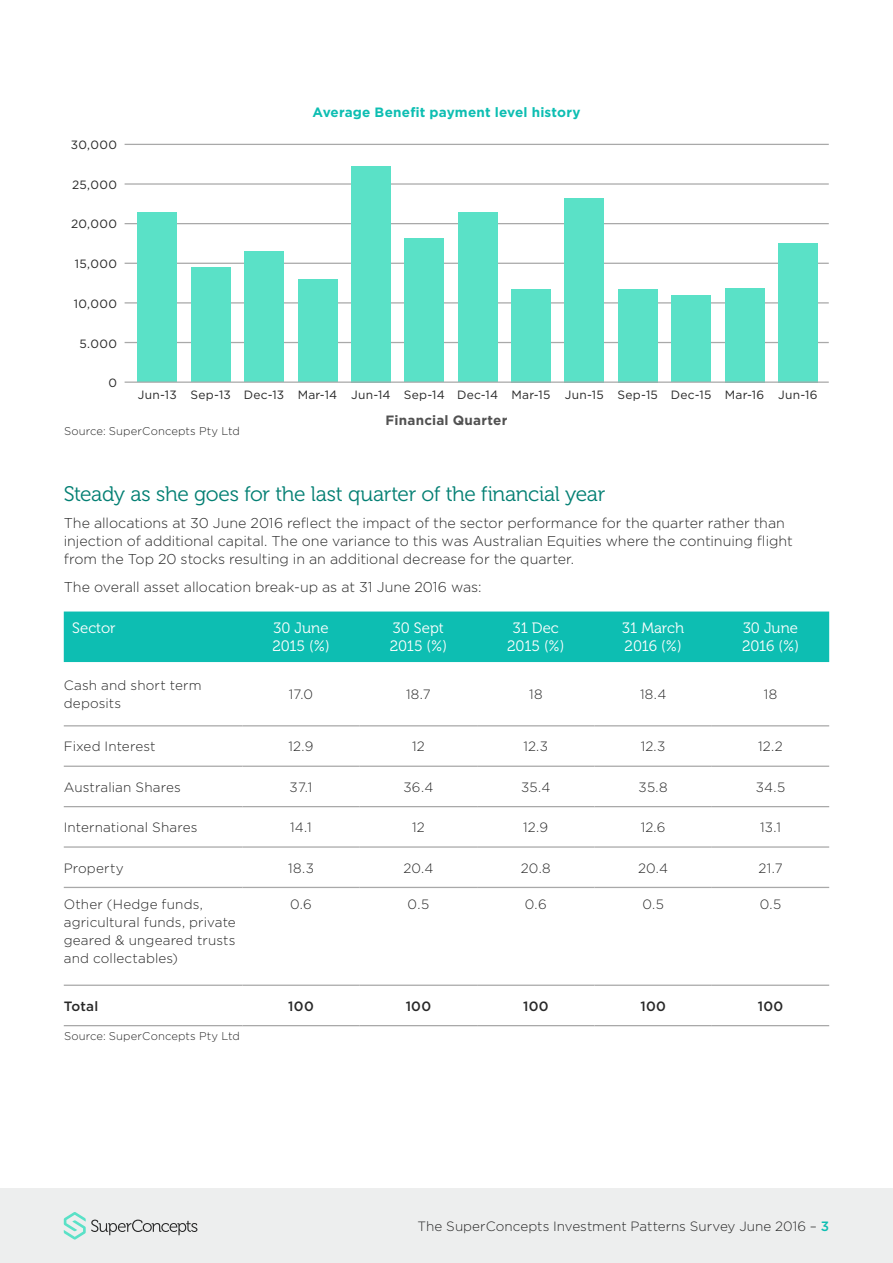
<style>
.page{position:relative;width:893px;height:1263px;background:#fff}
.page>*{position:absolute;margin:0;border:0;box-sizing:border-box;transform-origin:0 0}
.t1{font:21px "Museo 300";letter-spacing:-.02em;color:#037f73}
.t2{font:15px/18px "Museo 300";color:#fff}
.t3{font:300 14.25px/18px "Gotham";letter-spacing:-.005em;color:#282828}
.t4{font:300 13.5px/18px "Gotham";letter-spacing:.01em;color:#282828}
.t5{font:700 13.5px "Gotham";letter-spacing:.015em;color:#0dbeb2}
.t6{font:500 13.5px "Gotham";letter-spacing:.02em;color:#282828}
.t7{font:700 13.5px "Gotham";letter-spacing:.015em;color:#515151}
.t8{font:12px "Gotham";letter-spacing:.025em;color:#282828}
.t9{font:300 11.25px "Gotham";letter-spacing:.01em;color:#282828}
.s1{font-weight:500;color:#0dbeb2}
</style>
<div class="page">
<div style="left:0;top:1188px;width:893px;height:75px;background:#edeeee"></div>
<svg style="left:64px;top:1212px;width:133px;height:27px"></svg>
<hr style="left:125px;top:342px;width:704px;height:1px;background:#a9a9a9">
<hr style="left:125px;top:302px;width:704px;height:1px;background:#a9a9a9">
<hr style="left:125px;top:263px;width:704px;height:1px;background:#a9a9a9">
<hr style="left:125px;top:223px;width:704px;height:1px;background:#a9a9a9">
<hr style="left:125px;top:183px;width:704px;height:2px;background:#a9a9a9">
<hr style="left:125px;top:144px;width:704px;height:1px;background:#a9a9a9">
<div style="left:138px;top:213px;width:39px;height:169px;background:#5ae1c7"></div>
<div style="left:191px;top:268px;width:39px;height:114px;background:#5ae1c7"></div>
<div style="left:244px;top:252px;width:40px;height:130px;background:#5ae1c7"></div>
<div style="left:298px;top:279px;width:39px;height:103px;background:#5ae1c7"></div>
<div style="left:351px;top:166px;width:40px;height:216px;background:#5ae1c7"></div>
<div style="left:404px;top:239px;width:40px;height:143px;background:#5ae1c7"></div>
<div style="left:458px;top:213px;width:39px;height:169px;background:#5ae1c7"></div>
<div style="left:511px;top:289px;width:40px;height:93px;background:#5ae1c7"></div>
<div style="left:565px;top:198px;width:39px;height:184px;background:#5ae1c7"></div>
<div style="left:618px;top:289px;width:40px;height:93px;background:#5ae1c7"></div>
<div style="left:671px;top:296px;width:40px;height:86px;background:#5ae1c7"></div>
<div style="left:778px;top:243px;width:40px;height:139px;background:#5ae1c7"></div>
<div style="left:725px;top:288px;width:39px;height:94px;background:#5ae1c7"></div>
<hr style="left:125px;top:381px;width:704px;height:2px;background:#a9a9a9">
<div style="left:64px;top:611px;width:765px;height:51px;background:#0dbeb2"></div>
<hr style="left:64px;top:725px;width:178px;height:1px;background:#a9a9a9">
<hr style="left:242px;top:725px;width:118px;height:1px;background:#a9a9a9">
<hr style="left:360px;top:725px;width:117px;height:1px;background:#a9a9a9">
<hr style="left:477px;top:725px;width:117px;height:1px;background:#a9a9a9">
<hr style="left:594px;top:725px;width:118px;height:1px;background:#a9a9a9">
<hr style="left:712px;top:725px;width:117px;height:1px;background:#a9a9a9">
<hr style="left:64px;top:766px;width:178px;height:1px;background:#a9a9a9">
<hr style="left:242px;top:766px;width:118px;height:1px;background:#a9a9a9">
<hr style="left:360px;top:766px;width:117px;height:1px;background:#a9a9a9">
<hr style="left:477px;top:766px;width:117px;height:1px;background:#a9a9a9">
<hr style="left:594px;top:766px;width:118px;height:1px;background:#a9a9a9">
<hr style="left:712px;top:766px;width:117px;height:1px;background:#a9a9a9">
<hr style="left:64px;top:806px;width:178px;height:1px;background:#a9a9a9">
<hr style="left:242px;top:806px;width:118px;height:1px;background:#a9a9a9">
<hr style="left:360px;top:806px;width:117px;height:1px;background:#a9a9a9">
<hr style="left:477px;top:806px;width:117px;height:1px;background:#a9a9a9">
<hr style="left:594px;top:806px;width:118px;height:1px;background:#a9a9a9">
<hr style="left:712px;top:806px;width:117px;height:1px;background:#a9a9a9">
<hr style="left:64px;top:846px;width:178px;height:2px;background:#a9a9a9">
<hr style="left:242px;top:846px;width:118px;height:2px;background:#a9a9a9">
<hr style="left:360px;top:846px;width:117px;height:2px;background:#a9a9a9">
<hr style="left:477px;top:846px;width:117px;height:2px;background:#a9a9a9">
<hr style="left:594px;top:846px;width:118px;height:2px;background:#a9a9a9">
<hr style="left:712px;top:846px;width:117px;height:2px;background:#a9a9a9">
<hr style="left:64px;top:887px;width:178px;height:1px;background:#a9a9a9">
<hr style="left:242px;top:887px;width:118px;height:1px;background:#a9a9a9">
<hr style="left:360px;top:887px;width:117px;height:1px;background:#a9a9a9">
<hr style="left:477px;top:887px;width:117px;height:1px;background:#a9a9a9">
<hr style="left:594px;top:887px;width:118px;height:1px;background:#a9a9a9">
<hr style="left:712px;top:887px;width:117px;height:1px;background:#a9a9a9">
<hr style="left:64px;top:984px;width:178px;height:2px;background:#a9a9a9">
<hr style="left:242px;top:984px;width:118px;height:2px;background:#a9a9a9">
<hr style="left:360px;top:984px;width:117px;height:2px;background:#a9a9a9">
<hr style="left:477px;top:984px;width:117px;height:2px;background:#a9a9a9">
<hr style="left:594px;top:984px;width:118px;height:2px;background:#a9a9a9">
<hr style="left:712px;top:984px;width:117px;height:2px;background:#a9a9a9">
<hr style="left:64px;top:1025px;width:178px;height:1px;background:#a9a9a9">
<hr style="left:242px;top:1025px;width:118px;height:1px;background:#a9a9a9">
<hr style="left:360px;top:1025px;width:117px;height:1px;background:#a9a9a9">
<hr style="left:477px;top:1025px;width:117px;height:1px;background:#a9a9a9">
<hr style="left:594px;top:1025px;width:118px;height:1px;background:#a9a9a9">
<hr style="left:712px;top:1025px;width:117px;height:1px;background:#a9a9a9">
<p class="t8" style="left:71px;top:137px;width:48px">30,000</p>
<p class="t8" style="left:72px;top:177px;width:46px">25,000</p>
<p class="t8" style="left:71px;top:217px;width:47px">20,000</p>
<p class="t8" style="left:75px;top:256px;width:44px">15,000</p>
<p class="t8" style="left:74px;top:296px;width:45px">10,000</p>
<p class="t8" style="left:79px;top:336px;width:39px">5.000</p>
<p class="t8" style="left:108px;top:375px;width:10px">0</p>
<p class="t5" style="left:312px;top:103px;width:270px">Average Benefit payment level history</p>
<p class="t8" style="left:138px;top:387px;width:681px">Jun-13 Sep-13 Dec-13 Mar-14 Jun-14 Sep-14 Dec-14 Mar-15 Jun-15 Sep-15 Dec-15 Mar-16 Jun-16</p>
<p class="t9" style="left:64px;top:424px;width:177px">Source: SuperConcepts Pty Ltd</p>
<p class="t7" style="left:386px;top:412px;width:123px">Financial Quarter</p>
<h1 class="t1" style="left:64px;top:483px;width:543px">Steady as she goes for the last quarter of the financial year</h1>
<p class="t3" style="left:64px;top:513px;width:730px">The allocations at 30 June 2016 reflect the impact of the sector performance for the quarter rather than injection of additional capital. The one variance to this was Australian Equities where the continuing flight from the Top 20 stocks resulting in an additional decrease for the quarter.</p>
<p class="t3" style="left:64px;top:578px;width:419px">The overall asset allocation break-up as at 31 June 2016 was:</p>
<p class="t2" style="left:72px;top:619px;width:45px">Sector</p>
<p class="t2" style="left:272px;top:619px;width:59px">30 June<br>2015 (%)</p>
<p class="t2" style="left:390px;top:619px;width:59px">30 Sept<br>2015 (%)</p>
<p class="t2" style="left:507px;top:619px;width:59px;text-align:center">31 Dec<br>2015 (%)</p>
<p class="t2" style="left:622px;top:619px;width:63px">31 March<br>2016 (%)</p>
<p class="t2" style="left:742px;top:619px;width:59px">30 June<br>2016 (%)</p>
<p class="t4" style="left:64px;top:676px;width:139px">Cash and short term deposits</p>
<p class="t4" style="left:289px;top:685px;width:26px">17.0</p>
<p class="t4" style="left:406px;top:685px;width:26px">18.7</p>
<p class="t4" style="left:529px;top:685px;width:15px">18</p>
<p class="t4" style="left:640px;top:685px;width:28px">18.4</p>
<p class="t4" style="left:764px;top:685px;width:15px">18</p>
<p class="t4" style="left:64px;top:737px;width:93px">Fixed Interest</p>
<p class="t4" style="left:289px;top:737px;width:26px">12.9</p>
<p class="t4" style="left:412px;top:737px;width:14px">12</p>
<p class="t4" style="left:523px;top:737px;width:26px">12.3</p>
<p class="t4" style="left:641px;top:737px;width:26px">12.3</p>
<p class="t4" style="left:758px;top:737px;width:26px">12.2</p>
<p class="t4" style="left:64px;top:778px;width:118px">Australian Shares</p>
<p class="t4" style="left:290px;top:778px;width:24px">37.1</p>
<p class="t4" style="left:403px;top:778px;width:31px">36.4</p>
<p class="t4" style="left:521px;top:778px;width:31px">35.4</p>
<p class="t4" style="left:638px;top:778px;width:31px">35.8</p>
<p class="t4" style="left:756px;top:778px;width:31px">34.5</p>
<p class="t4" style="left:64px;top:818px;width:135px">International Shares</p>
<p class="t4" style="left:290px;top:818px;width:23px">14.1</p>
<p class="t4" style="left:412px;top:818px;width:14px">12</p>
<p class="t4" style="left:523px;top:818px;width:26px">12.9</p>
<p class="t4" style="left:641px;top:818px;width:26px">12.6</p>
<p class="t4" style="left:760px;top:818px;width:22px">13.1</p>
<p class="t4" style="left:64px;top:858px;width:61px">Property</p>
<p class="t4" style="left:288px;top:858px;width:27px">18.3</p>
<p class="t4" style="left:403px;top:858px;width:32px">20.4</p>
<p class="t4" style="left:521px;top:858px;width:31px">20.8</p>
<p class="t4" style="left:638px;top:858px;width:32px">20.4</p>
<p class="t4" style="left:758px;top:858px;width:26px">21.7</p>
<p class="t4" style="left:64px;top:895px;width:173px">Other (Hedge funds, agricultural funds, private geared &amp; ungeared trusts and collectables)</p>
<p class="t4" style="left:290px;top:895px;width:23px">0.6</p>
<p class="t4" style="left:408px;top:895px;width:23px">0.5</p>
<p class="t4" style="left:525px;top:895px;width:23px">0.6</p>
<p class="t4" style="left:642px;top:895px;width:23px">0.5</p>
<p class="t4" style="left:760px;top:895px;width:23px">0.5</p>
<p class="t6" style="left:64px;top:997px;width:36px">Total</p>
<p class="t6" style="left:288px;top:997px;width:27px">100</p>
<p class="t6" style="left:406px;top:997px;width:27px">100</p>
<p class="t6" style="left:523px;top:997px;width:27px">100</p>
<p class="t6" style="left:640px;top:997px;width:27px">100</p>
<p class="t6" style="left:758px;top:997px;width:27px">100</p>
<p class="t9" style="left:64px;top:1029px;width:177px">Source: SuperConcepts Pty Ltd</p>
<p class="t4" style="left:418px;top:1216px;width:413px">The SuperConcepts Investment Patterns Survey June 2016 – <span class="s1">3</span></p>
</div>
